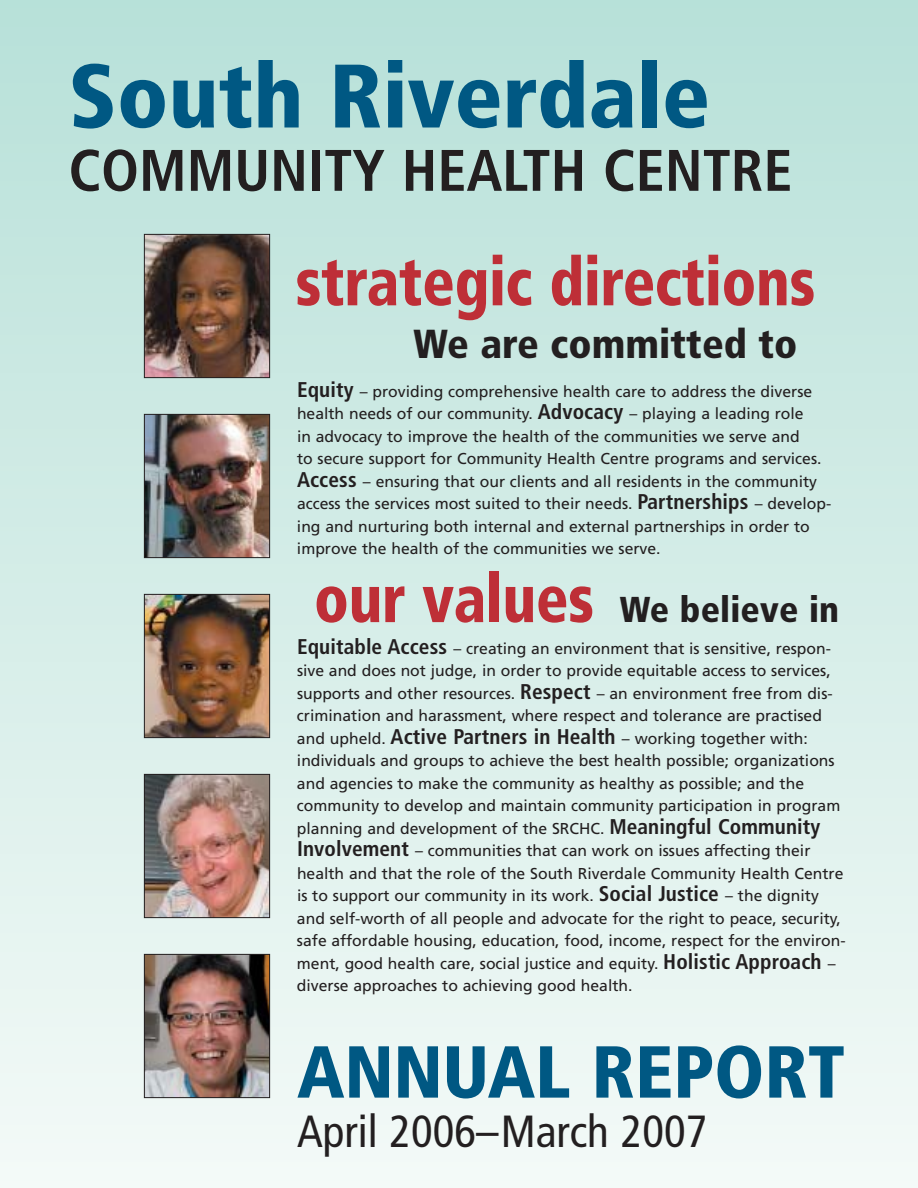
<style>
.page{position:relative;width:918px;height:1188px;background:#fff}
.page>*{position:absolute;margin:0;border:0;box-sizing:border-box;transform-origin:0 0}
.t1{font:900 condensed 90px "Frutiger";color:#005883}
.t2{font:900 condensed 73.5px "Frutiger";color:#005883}
.t3{font:900 condensed 67.5px "Frutiger";letter-spacing:-.005em;color:#be2f37;scale:.9 1}
.t4{font:700 condensed 58.5px "Frutiger";color:#231f20}
.t5{font:condensed 45px "Frutiger";color:#231f20}
.t6{font:900 condensed 40.5px "Frutiger";color:#231f20}
.t7{font:900 condensed 36px "Frutiger";letter-spacing:.005em;color:#231f20}
.t8{font:15.75px/22.5px "Frutiger";color:#231f20}
.s1{font-weight:700;font-stretch:condensed;font-size:21.3px}
.s2{font-size:67.5px;color:#be2f37}
</style>
<div class="page">
<div style="left:0;top:0;width:918px;height:1188px;background:linear-gradient(to bottom,#b7e0d8,#f3faf7)"></div>
<img style="left:146px;top:236px;width:122px;height:140px">
<div style="left:144px;top:234px;width:126px;height:144px;border:1px solid #231f20"></div>
<img style="left:146px;top:416px;width:122px;height:140px">
<div style="left:144px;top:414px;width:126px;height:144px;border:1px solid #231f20"></div>
<img style="left:146px;top:596px;width:122px;height:140px">
<div style="left:144px;top:594px;width:126px;height:144px;border:1px solid #231f20"></div>
<img style="left:146px;top:776px;width:122px;height:140px">
<div style="left:144px;top:774px;width:126px;height:144px;border:1px solid #231f20"></div>
<img style="left:146px;top:956px;width:122px;height:140px">
<div style="left:144px;top:954px;width:126px;height:144px;border:1px solid #231f20"></div>
<h1 class="t1" style="left:69px;top:60px;width:643px">South Riverdale</h1>
<h3 class="t4" style="left:69px;top:147px;width:726px">COMMUNITY HEALTH CENTRE</h3>
<h3 class="t3" style="left:296px;top:255px;width:579px">strategic directions</h3>
<h3 class="t6" style="left:414px;top:327px;width:385px">We are committed to</h3>
<p class="t8" style="left:297px;top:381px;width:536px"><span class="s1">Equity</span> – providing comprehensive health care to address the diverse health needs of our community. <span class="s1">Advocacy</span> – playing a leading role<br>in advocacy to improve the health of the communities we serve and<br>to secure support for Community Health Centre programs and services.<br><span class="s1">Access</span> – ensuring that our clients and all residents in the community access the services most suited to their needs. <span class="s1">Partnerships</span> – develop&shy;ing and nurturing both internal and external partnerships in order to improve the health of the communities we serve.</p>
<h3 class="t7" style="left:314px;top:595px;width:527px"><span class="s2">our values</span> We believe in</h3>
<p class="t8" style="left:297px;top:638px;width:550px"><span class="s1">Equitable Access</span> – creating an environment that is sensitive, respon&shy;sive and does not judge, in order to provide equitable access to services, supports and other resources. <span class="s1">Respect</span> – an environment free from dis&shy;crimination and harassment, where respect and tolerance are practised and upheld. <span class="s1">Active Partners in Health</span> – working together with: individuals and groups to achieve the best health possible; organizations and agencies to make the community as healthy as possible; and the community to develop and maintain community participation in program planning and development of the SRCHC. <span class="s1">Meaningful Community Involvement</span> – communities that can work on issues affecting their health and that the role of the South Riverdale Community Health Centre is to support our community in its work. <span class="s1">Social Justice</span> – the dignity and self-worth of all people and advocate for the right to peace, security, safe affordable housing, education, food, income, respect for the environ&shy;ment, good health care, social justice and equity. <span class="s1">Holistic Approach</span> – diverse approaches to achieving good health.</p>
<h2 class="t2" style="left:297px;top:1042px;width:549px">ANNUAL REPORT</h2>
<h3 class="t5" style="left:297px;top:1113px;width:412px">April 2006–March 2007</h3>
</div>
